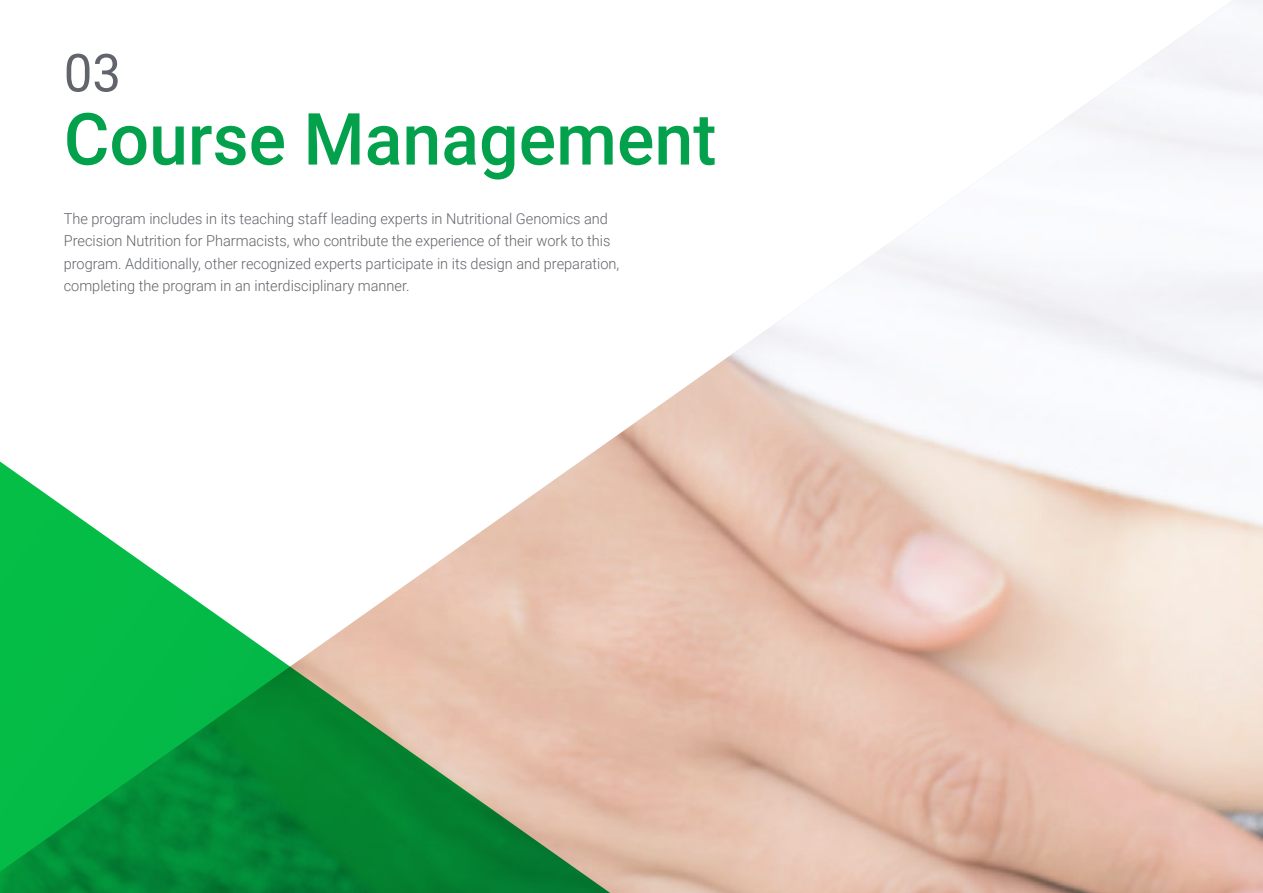
<style>
.page{position:relative;width:1263px;height:893px;background:#fff}
.page>*{position:absolute;margin:0;border:0;box-sizing:border-box;transform-origin:0 0}
.t1{font:500 72px "Roboto";color:#04a14d}
.t2{font:52.5px "Roboto";color:#61646a}
.t3{font:300 15px/22.5px "Roboto";color:#61646a}
</style>
<div class="page">
<img style="left:602px;top:0;width:661px;height:893px">
<svg style="left:0;top:446px;width:640px;height:447px"></svg>
<h2 class="t2" style="left:64px;top:36px;width:59px">03</h2>
<h1 class="t1" style="left:64px;top:89px;width:654px">Course Management</h1>
<p class="t3" style="left:64px;top:207px;width:557px">The program includes in its teaching staff leading experts in Nutritional Genomics and Precision Nutrition for Pharmacists, who contribute the experience of their work to this program. Additionally, other recognized experts participate in its design and preparation, completing the program in an interdisciplinary manner.</p>
</div>
